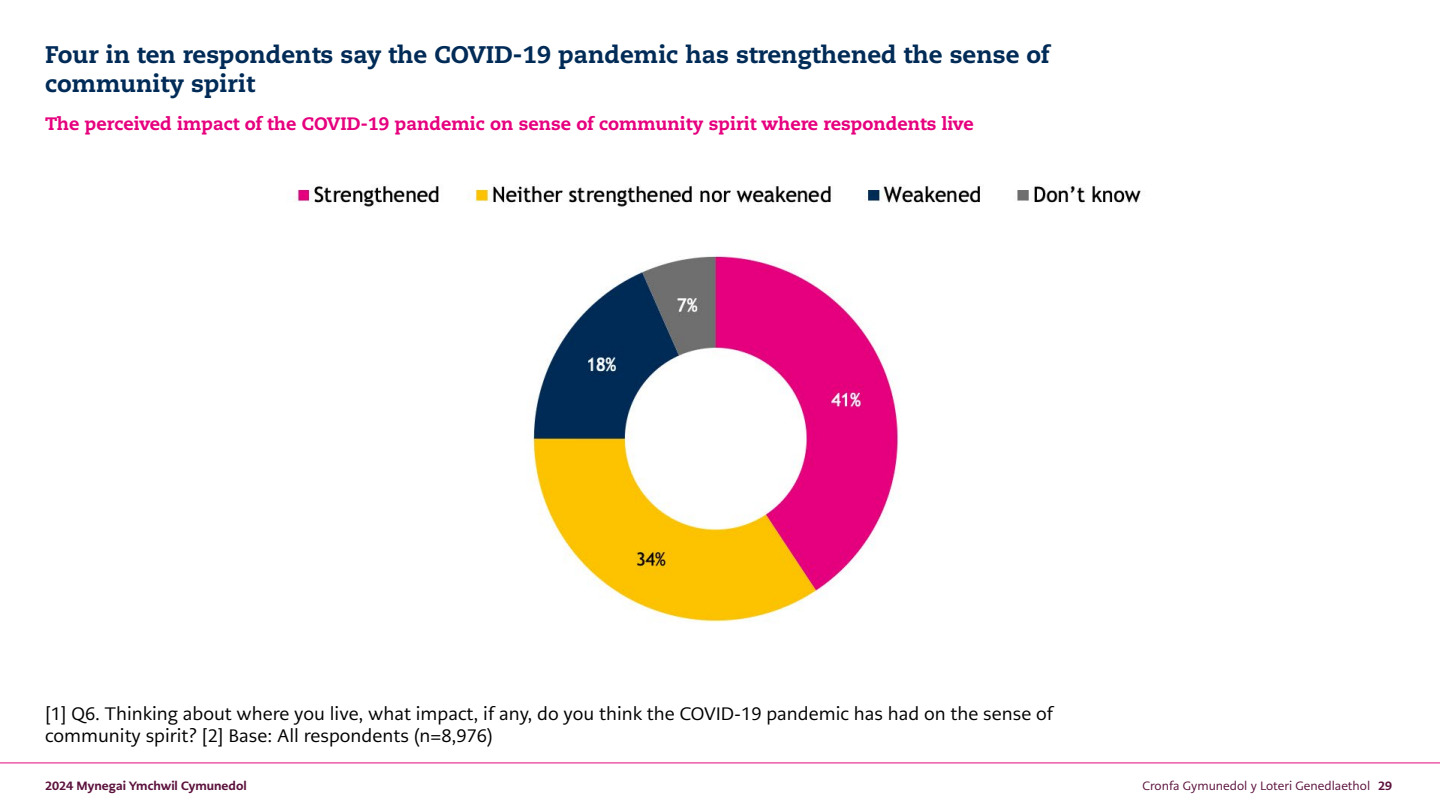
<style>
.page{position:relative;width:1440px;height:810px;background:#fff}
.page>*{position:absolute;margin:0;border:0;box-sizing:border-box;transform-origin:0 0}
.Subhead_H3{font:800 24px/28.8px "Caecilia LT Pro 85";color:#002b57}
.Body{font:18px/21.6px "PMN Caecilia Sans Text";color:#000}
.Subhead_H4{font:800 18px "Caecilia LT Pro 85";color:#e6007e}
.t1{font:12px "PMN Caecilia Sans Text";color:#5b113c}
.t2{font:800 12px "PMN Caecilia Sans Text";color:#5b113c}
.s1{font-weight:800}
</style>
<div class="page">
<hr style="left:0;top:763px;width:1440px;height:1px;background:#e5087e">
<img style="left:294px;top:186px;width:847px;height:436px">
<h3 class="Subhead_H3" style="left:45px;top:40px;width:1006px">Four in ten respondents say the COVID-19 pandemic has strengthened the sense of community spirit</h3>
<h4 class="Subhead_H4" style="left:45px;top:112px;width:930px">The perceived impact of the COVID-19 pandemic on sense of community spirit where respondents live</h4>
<p class="Body" style="left:45px;top:703px;width:1010px">[1] Q6. Thinking about where you live, what impact, if any, do you think the COVID-19 pandemic has had on the sense of community spirit? [2] Base: All respondents (n=8,976)</p>
<p class="t2" style="left:45px;top:778px;width:203px">2024 Mynegai Ymchwil Cymunedol</p>
<p class="t1" style="left:1143px;top:778px;width:251px">Cronfa Gymunedol y Loteri Genedlaethol <span class="s1">29</span></p>
</div>
